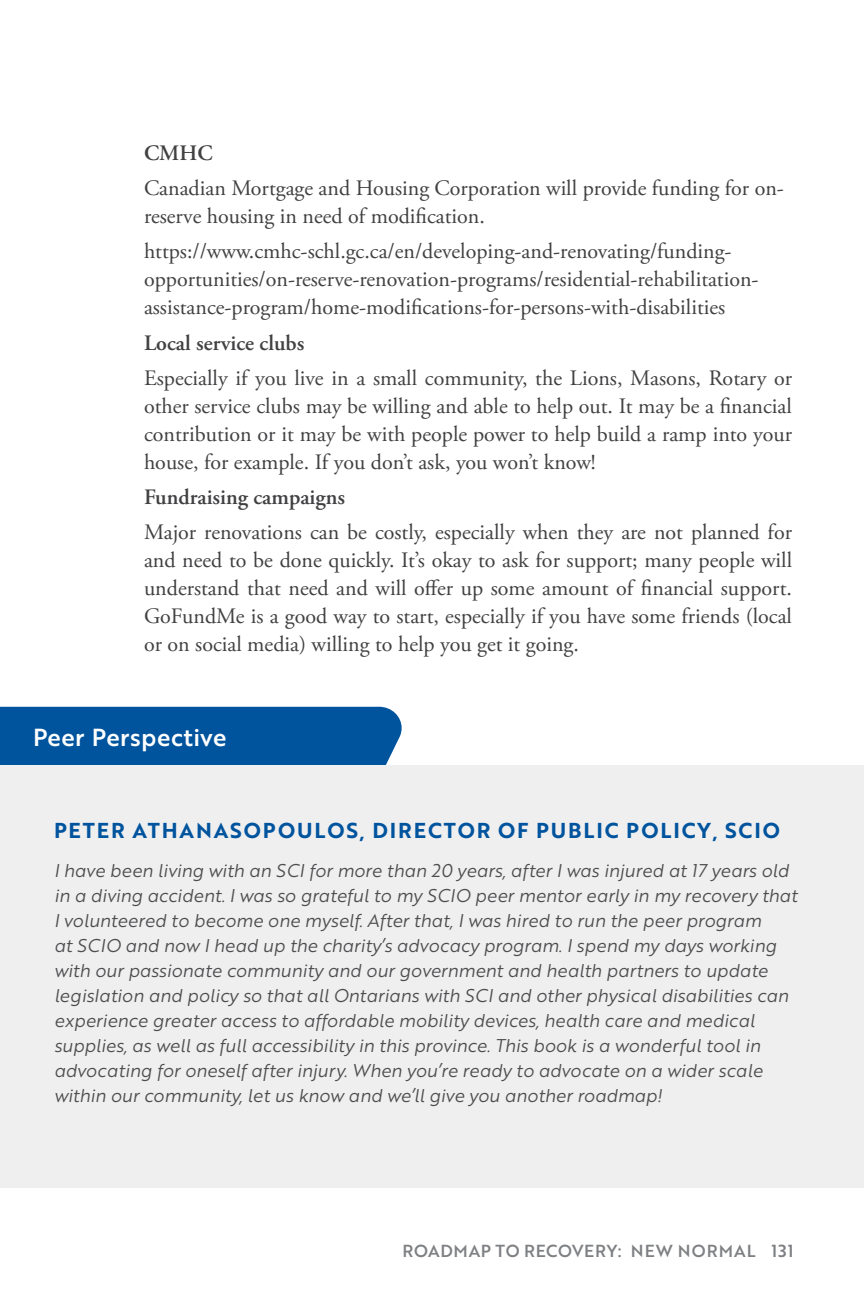
<style>
.page{position:relative;width:864px;height:1296px;background:#fff}
.page>*{position:absolute;margin:0;border:0;box-sizing:border-box;transform-origin:0 0}
.t1{font:24px "Brother 1816 Medium";letter-spacing:.02em;color:#fff}
.t2{font:22px/28px "Adobe Garamond Pro";color:#414042}
.t3{font:600 22px "Adobe Garamond Pro";color:#414042}
.t4{font:21px "Brother 1816 Bold";letter-spacing:.09em;color:#00549e}
.t5{font:18px/25px "Brother 1816 Book Italic";letter-spacing:-.005em;color:#4d4d4f}
.t6{font:17px "Brother 1816 Medium";letter-spacing:.04em;color:#7e8083}
</style>
<div class="page">
<div style="left:0;top:707px;width:402px;height:58px;background:#00549e"></div>
<div style="left:0;top:765px;width:864px;height:423px;background:#efeff0"></div>
<p class="t3" style="left:144px;top:140px;width:70px">CMHC</p>
<p class="t2" style="left:144px;top:175px;width:641px">Canadian Mortgage and Housing Corporation will provide funding for on&shy;reserve housing in need of modification.</p>
<p class="t2" style="left:144px;top:238px;width:616px">https://www.cmhc-schl.gc.ca/en/developing-and-renovating/funding&shy;opportunities/on-reserve-renovation-programs/residential-rehabilitation&shy;assistance-program/home-modifications-for-persons-with-disabilities</p>
<p class="t3" style="left:144px;top:330px;width:162px">Local service clubs</p>
<p class="t2" style="left:144px;top:365px;width:650px;text-align:justify">Especially if you live in a small community, the Lions, Masons, Rotary or other service clubs may be willing and able to help out. It may be a financial contribution or it may be with people power to help build a ramp into your house, for example. If you don’t ask, you won’t know!</p>
<p class="t3" style="left:144px;top:484px;width:203px">Fundraising campaigns</p>
<p class="t2" style="left:144px;top:519px;width:650px;text-align:justify">Major renovations can be costly, especially when they are not planned for and need to be done quickly. It’s okay to ask for support; many people will understand that need and will offer up some amount of financial support.<br>GoFundMe is a good way to start, especially if you have some friends (local or on social media) willing to help you get it going.</p>
<p class="t1" style="left:33px;top:719px;width:195px">Peer Perspective</p>
<p class="t4" style="left:54px;top:815px;width:727px">PETER ATHANASOPOULOS, DIRECTOR OF PUBLIC POLICY, SCIO</p>
<p class="t5" style="left:54px;top:858px;width:745px">I have been living with an SCI for more than 20 years, after I was injured at 17 years old in a diving accident. I was so grateful to my SCIO peer mentor early in my recovery that I volunteered to become one myself. After that, I was hired to run the peer program<br>at SCIO and now I head up the charity’s advocacy program. I spend my days working with our passionate community and our government and health partners to update legislation and policy so that all Ontarians with SCI and other physical disabilities can experience greater access to affordable mobility devices, health care and medical supplies, as well as full accessibility in this province. This book is a wonderful tool in advocating for oneself after injury. When you’re ready to advocate on a wider scale within our community, let us know and we’ll give you another roadmap!</p>
<p class="t6" style="left:402px;top:1238px;width:393px">ROADMAP TO RECOVERY: NEW NORMAL 131</p>
</div>
